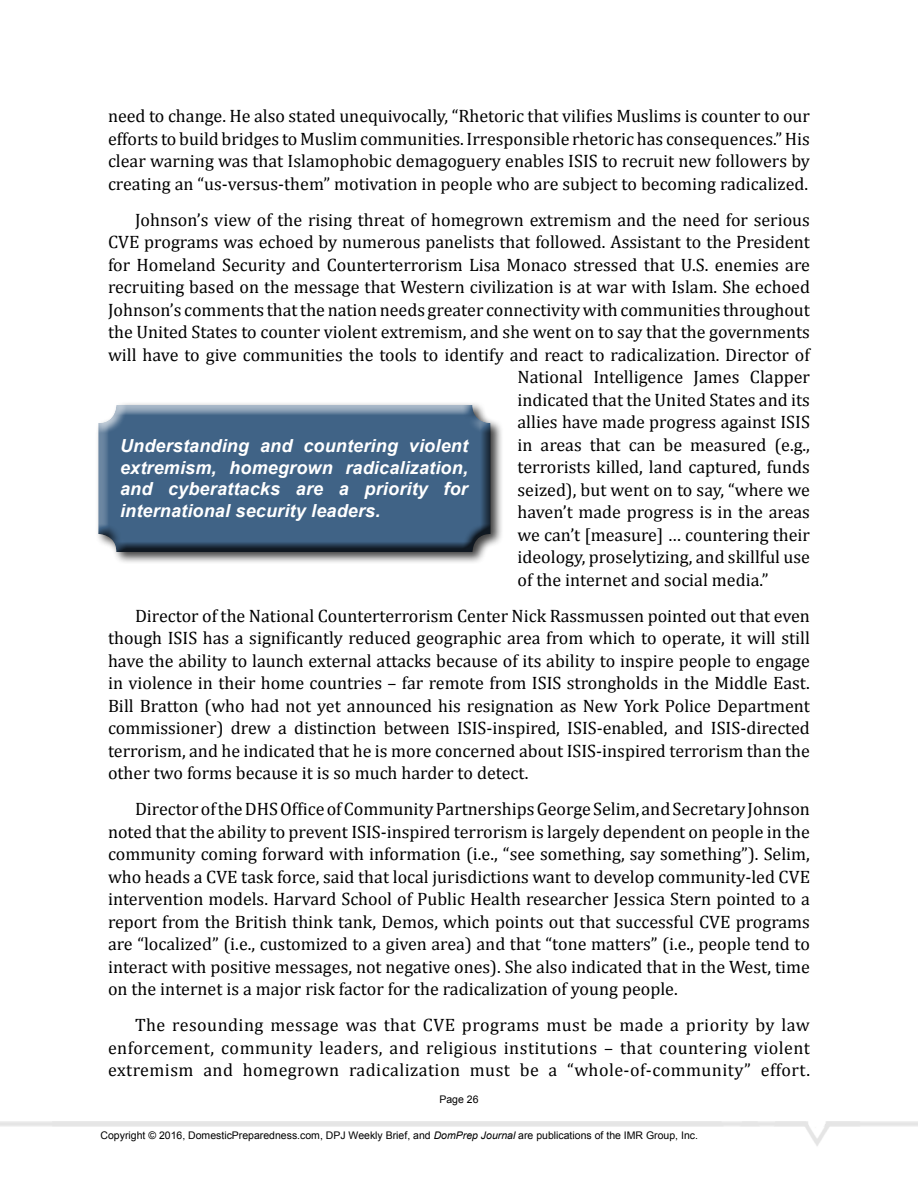
<style>
.page{position:relative;width:918px;height:1188px;background:#fff}
.page>*{position:absolute;margin:0;border:0;box-sizing:border-box;transform-origin:0 0}
.t1{font:18px/22.5px "Cambria";color:#000;text-align:justify}
.t2{font:italic 700 18px/21.8px "Arial";letter-spacing:.01em;color:#fff;text-align:justify}
.t3{font:10.5px "Arial";color:#000}
.s1{font-style:italic}
</style>
<div class="page">
<div style="left:95px;top:401px;width:409px;height:164px;background:#000;opacity:.75"></div>
<div style="left:96px;top:398px;width:399px;height:156px;background:#000;opacity:.75"></div>
<p class="t1" style="left:108px;top:105px;width:704px">need to change. He also stated unequivocally, “Rhetoric that vilifies Muslims is counter to our efforts to build bridges to Muslim communities. Irresponsible rhetoric has consequences.” His clear warning was that Islamophobic demagoguery enables ISIS to recruit new followers by creating an “us-versus-them” motivation in people who are subject to becoming radicalized.</p>
<p class="t1" style="left:135px;top:208px;width:676px">Johnson’s view of the rising threat of homegrown extremism and the need for serious</p>
<p class="t1" style="left:108px;top:231px;width:703px">CVE programs was echoed by numerous panelists that followed. Assistant to the President</p>
<p class="t1" style="left:108px;top:253px;width:703px">for Homeland Security and Counterterrorism Lisa Monaco stressed that U.S. enemies are</p>
<p class="t1" style="left:108px;top:276px;width:704px">recruiting based on the message that Western civilization is at war with Islam. She echoed</p>
<p class="t1" style="left:108px;top:298px;width:703px">Johnson’s comments that the nation needs greater connectivity with communities throughout</p>
<p class="t1" style="left:108px;top:321px;width:703px">the United States to counter violent extremism, and she went on to say that the governments</p>
<p class="t1" style="left:108px;top:343px;width:703px">will have to give communities the tools to identify and react to radicalization. Director of</p>
<p class="t1" style="left:518px;top:366px;width:294px">National Intelligence James Clapper</p>
<p class="t1" style="left:518px;top:388px;width:294px">indicated that the United States and its</p>
<p class="t1" style="left:518px;top:411px;width:294px">allies have made progress against ISIS</p>
<p class="t1" style="left:518px;top:433px;width:294px">in areas that can be measured (e.g.,</p>
<p class="t1" style="left:518px;top:456px;width:294px">terrorists killed, land captured, funds</p>
<p class="t1" style="left:518px;top:478px;width:294px">seized), but went on to say, “where we</p>
<p class="t1" style="left:518px;top:501px;width:294px">haven’t made progress is in the areas</p>
<p class="t1" style="left:518px;top:523px;width:294px">we can’t [measure] … countering their</p>
<p class="t1" style="left:518px;top:546px;width:294px">ideology, proselytizing, and skillful use</p>
<p class="t1" style="left:518px;top:568px;width:253px">of the internet and social media.”</p>
<p class="t1" style="left:108px;top:604px;width:704px;text-indent:27px">Director of the National Counterterrorism Center Nick Rassmussen pointed out that even though ISIS has a significantly reduced geographic area from which to operate, it will still have the ability to launch external attacks because of its ability to inspire people to engage in violence in their home countries – far remote from ISIS strongholds in the Middle East.<br>Bill Bratton (who had not yet announced his resignation as New York Police Department commissioner) drew a distinction between ISIS-inspired, ISIS-enabled, and ISIS-directed terrorism, and he indicated that he is more concerned about ISIS-inspired terrorism than the other two forms because it is so much harder to detect.</p>
<p class="t1" style="left:108px;top:798px;width:704px;text-indent:27px">Director of the DHS Office of Community Partnerships George Selim, and Secretary Johnson noted that the ability to prevent ISIS-inspired terrorism is largely dependent on people in the community coming forward with information (i.e., “see something, say something”). Selim, who heads a CVE task force, said that local jurisdictions want to develop community-led CVE intervention models. Harvard School of Public Health researcher Jessica Stern pointed to a report from the British think tank, Demos, which points out that successful CVE programs are “localized” (i.e., customized to a given area) and that “tone matters” (i.e., people tend to interact with positive messages, not negative ones). She also indicated that in the West, time on the internet is a major risk factor for the radicalization of young people.</p>
<p class="t1" style="left:108px;top:1014px;width:704px;text-indent:27px">The resounding message was that CVE programs must be made a priority by law enforcement, community leaders, and religious institutions – that countering violent extremism and homegrown radicalization must be a “whole-of-community” effort.</p>
<p class="t2" style="left:120px;top:435px;width:350px">Understanding and countering violent extremism, homegrown radicalization, and cyberattacks are a priority for international security leaders.</p>
<p class="t3" style="left:439px;top:1092px;width:41px">Page 26</p>
<p class="t3" style="left:100px;top:1128px;width:599px">Copyright © 2016, DomesticPreparedness.com, DPJ Weekly Brief, and <span class="s1">DomPrep Journal</span> are publications of the IMR Group, Inc.</p>
</div>
